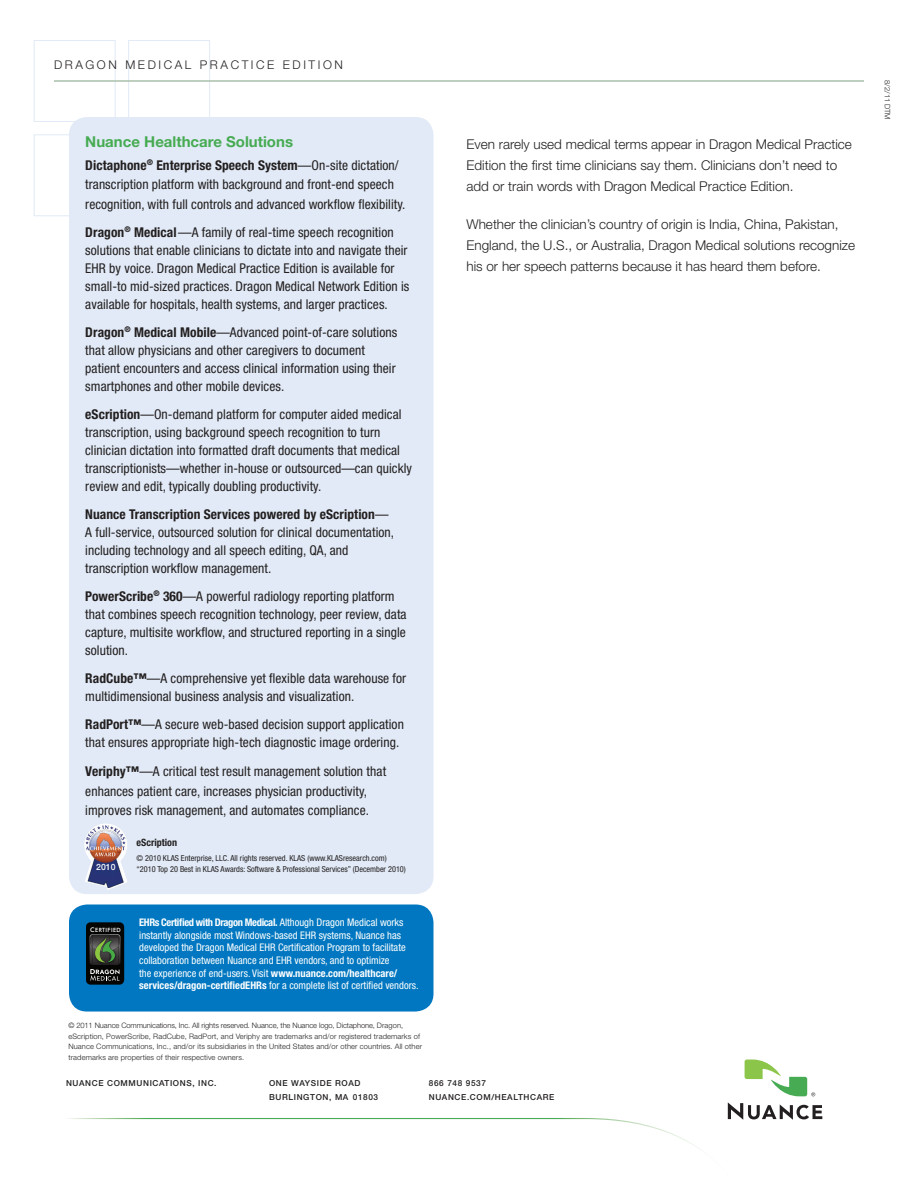
<style>
.page{position:relative;width:918px;height:1188px;background:#fff}
.page>*{position:absolute;margin:0;border:0;box-sizing:border-box;transform-origin:0 0}
.Subheads{font:700 15px "Helvetica Neue LT";color:#46ab52}
.Subheads-2{font:condensed 13.5px/18px "Helvetica Neue LT";letter-spacing:.005em;color:#231f20}
.Body_Text{font:300 13.5px/21px "Helvetica Neue LT";color:#231f20}
.t1{font:300 12px "Helvetica Neue LT";letter-spacing:.215em;color:#231f20}
.side_bar{font:condensed 10.5px/12.6px "Helvetica Neue LT";color:#fff}
.t2{font:700 condensed 10.05px "Helvetica Neue LT";color:#231f20}
.t3{font:500 8.7px "Helvetica Neue LT";color:#fff}
.Quote_author{font:condensed 8.25px "Helvetica Neue LT";color:#231f20}
.t4{font:500 8.25px "Helvetica Neue LT";letter-spacing:.075em;color:#231f20}
.copyright{font:300 7.5px/10.5px "Helvetica Neue LT";letter-spacing:.015em;color:#231f20}
.Body_Copy{font:300 7.5px "Helvetica Neue LT";color:#231f20}
.t5{font:500 5.85px "Futura BT";letter-spacing:.06em;color:#fff}
.s1{font-weight:700}
.s2{font-size:6.45px}
</style>
<div class="page">
<svg style="left:69px;top:1118px;width:659px;height:32px"></svg>
<svg style="left:728px;top:1102px;width:94px;height:18px"></svg>
<svg style="left:745px;top:1060px;width:70px;height:36px"></svg>
<div style="left:34px;top:40px;width:82px;height:82px;border:1px solid #e1eaf6"></div>
<div style="left:128px;top:40px;width:82px;height:82px;border:1px solid #e1eaf6"></div>
<div style="left:34px;top:134px;width:82px;height:82px;border:1px solid #e1eaf6"></div>
<hr style="left:54px;top:80px;width:810px;height:2px;background:#a9c0aa">
<div style="left:69px;top:117px;width:365px;height:777px;background:#e1eaf6;border-radius:18px"></div>
<div style="left:84px;top:824px;width:43px;height:42px;background:#eff3fa;border-radius:50%"></div>
<svg style="left:99px;top:824px;width:14px;height:66px"></svg>
<img style="left:85px;top:825px;width:42px;height:63px">
<div style="left:95px;top:863px;width:22px;height:12px;background:#253477"></div>
<div style="left:69px;top:904px;width:365px;height:108px;background:#0077c0;border-radius:18px"></div>
<svg style="left:86px;top:922px;width:38px;height:63px;background:#293129"></svg>
<p class="t1" style="left:54px;top:58px;width:291px">DRAGON MEDICAL PRACTICE EDITION</p>
<p class="Subheads" style="left:85px;top:132px;width:209px">Nuance Healthcare Solutions</p>
<p class="Subheads-2" style="left:85px;top:155px;width:322px;line-height:19.5px"><span class="s1">Dictaphone</span><sup>®</sup> <span class="s1">Enterprise Speech System</span>—On-site dictation/ transcription platform with background and front-end speech recognition, with full controls and advanced workflow flexibility.</p>
<p class="Subheads-2" style="left:85px;top:223px;width:326px"><span class="s1">Dragon</span><sup>®</sup> <span class="s1">Medical</span>—A family of real-time speech recognition solutions that enable clinicians to dictate into and navigate their EHR by voice. Dragon Medical Practice Edition is available for small-to mid-sized practices. Dragon Medical Network Edition is available for hospitals, health systems, and larger practices.</p>
<p class="Subheads-2" style="left:85px;top:323px;width:313px"><span class="s1">Dragon</span><sup>®</sup> <span class="s1">Medical Mobile</span>—Advanced point-of-care solutions that allow physicians and other caregivers to document patient encounters and access clinical information using their smartphones and other mobile devices.</p>
<p class="Subheads-2" style="left:85px;top:405px;width:328px"><span class="s1">eScription</span>—On-demand platform for computer aided medical transcription, using background speech recognition to turn clinician dictation into formatted draft documents that medical transcriptionists—whether in-house or outsourced—can quickly review and edit, typically doubling productivity.</p>
<p class="Subheads-2" style="left:85px;top:505px;width:310px"><span class="s1">Nuance Transcription Services powered by eScription</span>— A full-service, outsourced solution for clinical documentation, including technology and all speech editing, QA, and transcription workflow management.</p>
<p class="Subheads-2" style="left:85px;top:587px;width:323px"><span class="s1">PowerScribe</span><sup>®</sup> <span class="s1">360</span>—A powerful radiology reporting platform that combines speech recognition technology, peer review, data capture, multisite workflow, and structured reporting in a single solution.</p>
<p class="Subheads-2" style="left:85px;top:669px;width:322px"><span class="s1">RadCube™</span>—A comprehensive yet flexible data warehouse for multidimensional business analysis and visualization.</p>
<p class="Subheads-2" style="left:85px;top:715px;width:320px"><span class="s1">RadPort™</span>—A secure web-based decision support application that ensures appropriate high-tech diagnostic image ordering.</p>
<p class="Subheads-2" style="left:85px;top:761px;width:302px;line-height:19.5px"><span class="s1">Veriphy™</span>—A critical test result management solution that enhances patient care, increases physician productivity, improves risk management, and automates compliance.</p>
<p class="Quote_author" style="left:137px;top:854px;width:252px">© 2010 KLAS Enterprise, LLC. All rights reserved. KLAS (www.KLASresearch.com)</p>
<p class="Quote_author" style="left:137px;top:864px;width:271px">“2010 Top 20 Best in KLAS Awards: Software &amp; Professional Services” (December 2010)</p>
<p class="t2" style="left:137px;top:836px;width:42px">eScription</p>
<p class="t3" style="left:96px;top:862px;width:21px">2010</p>
<p class="t5" style="left:90px;top:926px;width:32px"><span class="s2">C</span>ERTIFIED</p>
<p class="side_bar" style="left:139px;top:916px;width:281px"><span class="s1">EHRs Certified with Dragon Medical.</span> Although Dragon Medical works instantly alongside most Windows-based EHR systems, Nuance has developed the Dragon Medical EHR Certification Program to facilitate collaboration between Nuance and EHR vendors, and to optimize<br>the experience of end-users. Visit <span class="s1">www.nuance.com/healthcare/ services/dragon-certifiedEHRs</span> for a complete list of certified vendors.</p>
<p class="copyright" style="left:68px;top:1020px;width:355px">© 2011 Nuance Communications, Inc. All rights reserved. Nuance, the Nuance logo, Dictaphone, Dragon, eScription, PowerScribe, RadCube, RadPort, and Veriphy are trademarks and/or registered trademarks of Nuance Communications, Inc., and/or its subsidiaries in the United States and/or other countries. All other trademarks are properties of their respective owners.</p>
<p class="Body_Text" style="left:466px;top:133px;width:387px">Even rarely used medical terms appear in Dragon Medical Practice<br>Edition the first time clinicians say them. Clinicians don’t need to add or train words with Dragon Medical Practice Edition.</p>
<p class="Body_Text" style="left:466px;top:213px;width:390px">Whether the clinician’s country of origin is India, China, Pakistan,<br>England, the U.S., or Australia, Dragon Medical solutions recognize his or her speech patterns because it has heard them before.</p>
<p class="t4" style="left:66px;top:1078px;width:152px">NUANCE COMMUNICATIONS, INC.</p>
<p class="t4" style="left:429px;top:1078px;width:59px">866 748 9537</p>
<p class="t4" style="left:429px;top:1092px;width:127px">NUANCE.COM/HEALTHCARE</p>
<p class="t4" style="left:269px;top:1078px;width:93px">ONE WAYSIDE ROAD</p>
<p class="t4" style="left:269px;top:1092px;width:111px">BURLINGTON, MA 01803</p>
<p class="Body_Copy" style="left:892px;top:80px;width:41px;rotate:90deg">8/2/11 DTM</p>
</div>
